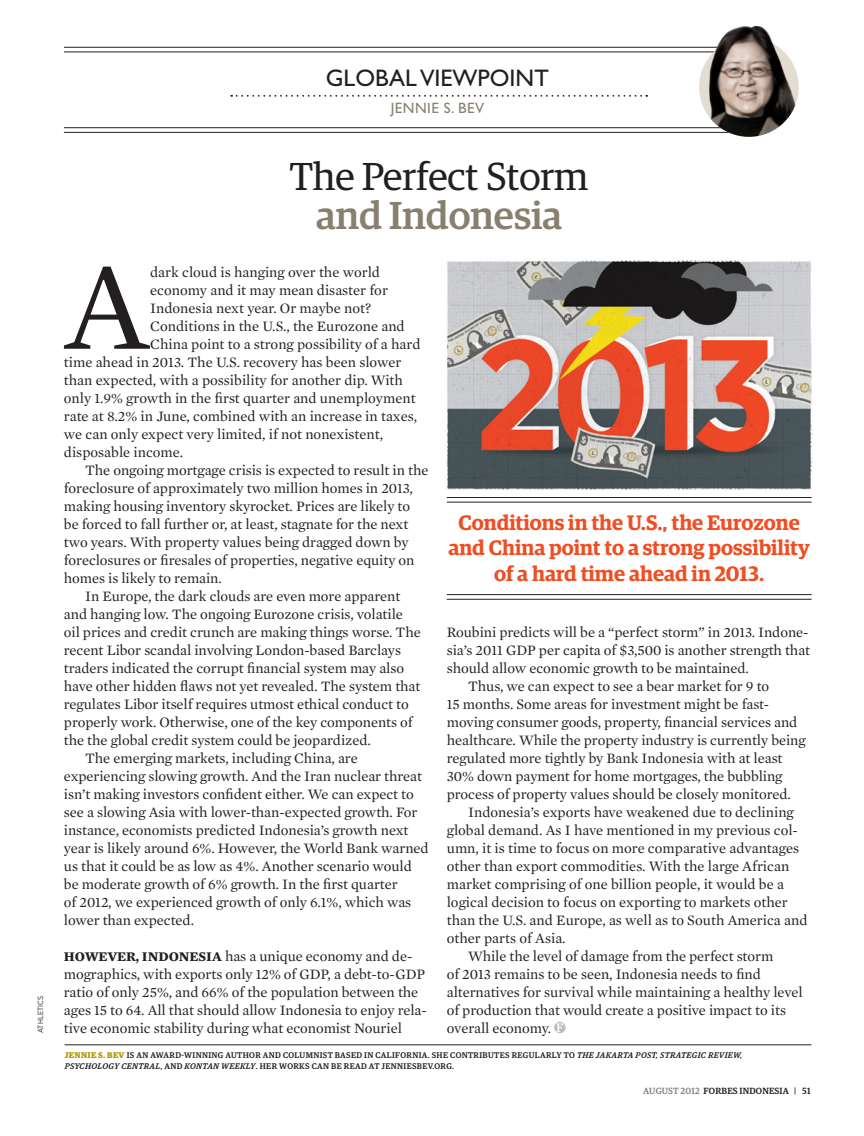
<style>
.page{position:relative;width:864px;height:1136px;background:#fff}
.page>*{position:absolute;margin:0;border:0;box-sizing:border-box;transform-origin:0 0}
.t1{font:127.65px "Mercury Text G1";color:#231f20}
.t2{font:39px "Guardian Egyp";color:#231f20}
.t3{font:500 39px "Guardian Egyp";color:#887f6f}
.t4{font:24px "Gill Sans Std";color:#231f20}
.t5{font:600 21px/25.5px "Guardian Egyp";color:#f04d22;text-align:center}
.t6{font:15px "Gill Sans Std";color:#887f6f}
.t7{font:14.7px/18px "Mercury Text G1";letter-spacing:-.005em;color:#231f20}
.t8{font:500 9px "Guardian Egyp";letter-spacing:.02em;color:#231f20}
.t9{font:500 8.25px "Guardian Egyp";letter-spacing:.045em;color:#231f20}
.t10{font:italic 500 8.25px "Guardian Egyp";letter-spacing:.045em;color:#231f20}
.t11{font:7.5px "Gotham Narrow";letter-spacing:.015em;color:#231f20}
.s1{font-weight:700;font-size:13.5px}
.s2{font-weight:700;color:#b39602}
.s3{font-style:normal}
.s4{color:#808285}
</style>
<div class="page">
<svg style="left:554px;top:1021px;width:11px;height:12px"></svg>
<hr style="left:64px;top:52px;width:704px;height:1px;background:#231f20">
<hr style="left:64px;top:47px;width:704px;height:1px;background:#231f20">
<hr style="left:64px;top:132px;width:704px;height:1px;background:#231f20">
<hr style="left:64px;top:127px;width:704px;height:1px;background:#231f20">
<hr style="left:446px;top:599px;width:365px;height:1px;background:#231f20">
<hr style="left:446px;top:594px;width:365px;height:1px;background:#231f20">
<hr style="left:446px;top:502px;width:365px;height:1px;background:#231f20">
<hr style="left:446px;top:497px;width:365px;height:1px;background:#231f20">
<img style="left:698px;top:37px;width:100px;height:100px;border-radius:50px">
<img style="left:693px;top:25px;width:106px;height:69px">
<svg style="left:231px;top:95px;width:416px;height:2px"></svg>
<hr style="left:65px;top:1044px;width:746px;height:1px;background:#231f20">
<img style="left:447px;top:260px;width:365px;height:229px">
<p class="t11" style="left:36px;top:1033px;width:38px;rotate:-90deg">athletics</p>
<h3 class="t4" style="left:326px;top:64px;width:224px">GLOBAL VIEWPOI NT</h3>
<p class="t6" style="left:390px;top:99px;width:77px">JENNIE S. BEV</p>
<h2 class="t2" style="left:290px;top:149px;width:300px">The Perfect Storm</h2>
<h2 class="t3" style="left:316px;top:187px;width:247px">AND INDONESIA</h2>
<h1 class="t1" style="left:64px;top:214px;width:88px">A</h1>
<p class="t7" style="left:150px;top:262px;width:231px">dark cloud is hanging over the world</p>
<p class="t7" style="left:150px;top:280px;width:239px">economy and it may mean disaster for</p>
<p class="t7" style="left:150px;top:298px;width:222px">Indonesia next year. Or maybe not?</p>
<p class="t7" style="left:150px;top:316px;width:256px">Conditions in the U.S., the Eurozone and</p>
<p class="t7" style="left:150px;top:334px;width:272px">China point to a strong possibility of a hard</p>
<p class="t7" style="left:64px;top:352px;width:339px">time ahead in 2013. The U.S. recovery has been slower</p>
<p class="t7" style="left:64px;top:370px;width:340px">than expected, with a possibility for another dip. With</p>
<p class="t7" style="left:64px;top:388px;width:353px">only 1.9% growth in the first quarter and unemployment</p>
<p class="t7" style="left:64px;top:406px;width:354px">rate at 8.2% in June, combined with an increase in taxes,</p>
<p class="t7" style="left:64px;top:424px;width:321px">we can only expect very limited, if not nonexistent,</p>
<p class="t7" style="left:64px;top:442px;width:121px">disposable income.</p>
<p class="t7" style="left:85px;top:460px;width:344px">The ongoing mortgage crisis is expected to result in the</p>
<p class="t7" style="left:64px;top:478px;width:350px">foreclosure of approximately two million homes in 2013,</p>
<p class="t7" style="left:64px;top:496px;width:348px">making housing inventory skyrocket. Prices are likely to</p>
<p class="t7" style="left:64px;top:514px;width:346px">be forced to fall further or, at least, stagnate for the next</p>
<p class="t7" style="left:64px;top:532px;width:346px">two years. With property values being dragged down by</p>
<p class="t7" style="left:64px;top:550px;width:352px">foreclosures or firesales of properties, negative equity on</p>
<p class="t7" style="left:64px;top:568px;width:159px">homes is likely to remain.</p>
<p class="t7" style="left:85px;top:586px;width:316px">In Europe, the dark clouds are even more apparent</p>
<p class="t7" style="left:64px;top:604px;width:340px">and hanging low. The ongoing Eurozone crisis, volatile</p>
<p class="t7" style="left:64px;top:622px;width:358px">oil prices and credit crunch are making things worse. The</p>
<p class="t7" style="left:64px;top:640px;width:338px">recent Libor scandal involving London-based Barclays</p>
<p class="t7" style="left:64px;top:658px;width:341px">traders indicated the corrupt financial system may also</p>
<p class="t7" style="left:64px;top:676px;width:358px">have other hidden flaws not yet revealed. The system that</p>
<p class="t7" style="left:64px;top:694px;width:346px">regulates Libor itself requires utmost ethical conduct to</p>
<p class="t7" style="left:64px;top:712px;width:350px">properly work. Otherwise, one of the key components of</p>
<p class="t7" style="left:64px;top:730px;width:308px">the the global credit system could be jeopardized.</p>
<p class="t7" style="left:85px;top:748px;width:274px">The emerging markets, including China, are</p>
<p class="t7" style="left:64px;top:766px;width:359px">experiencing slowing growth. And the Iran nuclear threat</p>
<p class="t7" style="left:64px;top:784px;width:351px">isn’t making investors confident either. We can expect to</p>
<p class="t7" style="left:64px;top:802px;width:355px">see a slowing Asia with lower-than-expected growth. For</p>
<p class="t7" style="left:64px;top:820px;width:346px">instance, economists predicted Indonesia’s growth next</p>
<p class="t7" style="left:64px;top:838px;width:366px">year is likely around 6%. However, the World Bank warned</p>
<p class="t7" style="left:64px;top:856px;width:349px">us that it could be as low as 4%. Another scenario would</p>
<p class="t7" style="left:64px;top:874px;width:335px">be moderate growth of 6% growth. In the first quarter</p>
<p class="t7" style="left:64px;top:892px;width:349px">of 2012, we experienced growth of only 6.1%, which was</p>
<p class="t7" style="left:64px;top:910px;width:132px">lower than expected.</p>
<p class="t7" style="left:64px;top:946px;width:364px"><span class="s1">HOWEVER, INDONESIA</span> has a unique economy and de&shy;mographics, with exports only 12% of GDP, a debt-to-GDP ratio of only 25%, and 66% of the population between the ages 15 to 64. All that should allow Indonesia to enjoy rela&shy;tive economic stability during what economist Nouriel</p>
<h3 class="t5" style="left:448px;top:508px;width:363px">Conditions in the U.S., the Eurozone and China point to a strong possibility of a hard time ahead in 2013.</h3>
<p class="t7" style="left:446px;top:622px;width:363px">Roubini predicts will be a “perfect storm” in 2013. Indone-</p>
<p class="t7" style="left:446px;top:640px;width:365px">sia’s 2011 GDP per capita of $3,500 is another strength that</p>
<p class="t7" style="left:446px;top:658px;width:303px">should allow economic growth to be maintained.</p>
<p class="t7" style="left:468px;top:676px;width:302px">Thus, we can expect to see a bear market for 9 to</p>
<p class="t7" style="left:446px;top:694px;width:324px">15 months. Some areas for investment might be fast-</p>
<p class="t7" style="left:446px;top:712px;width:352px">moving consumer goods, property, financial services and</p>
<p class="t7" style="left:446px;top:730px;width:360px">healthcare. While the property industry is currently being</p>
<p class="t7" style="left:446px;top:748px;width:337px">regulated more tightly by Bank Indonesia with at least</p>
<p class="t7" style="left:446px;top:766px;width:337px">30% down payment for home mortgages, the bubbling</p>
<p class="t7" style="left:446px;top:784px;width:345px">process of property values should be closely monitored.</p>
<p class="t7" style="left:468px;top:802px;width:327px">Indonesia’s exports have weakened due to declining</p>
<p class="t7" style="left:446px;top:820px;width:352px">global demand. As I have mentioned in my previous col-</p>
<p class="t7" style="left:446px;top:838px;width:354px">umn, it is time to focus on more comparative advantages</p>
<p class="t7" style="left:446px;top:856px;width:344px">other than export commodities. With the large African</p>
<p class="t7" style="left:446px;top:874px;width:338px">market comprising of one billion people, it would be a</p>
<p class="t7" style="left:446px;top:892px;width:342px">logical decision to focus on exporting to markets other</p>
<p class="t7" style="left:446px;top:910px;width:362px">than the U.S. and Europe, as well as to South America and</p>
<p class="t7" style="left:446px;top:928px;width:120px">other parts of Asia.</p>
<p class="t7" style="left:468px;top:946px;width:306px">While the level of damage from the perfect storm</p>
<p class="t7" style="left:446px;top:964px;width:315px">of 2013 remains to be seen, Indonesia needs to find</p>
<p class="t7" style="left:446px;top:982px;width:357px">alternatives for survival while maintaining a healthy level</p>
<p class="t7" style="left:446px;top:1000px;width:340px">of production that would create a positive impact to its</p>
<p class="t7" style="left:446px;top:1018px;width:106px">overall economy.</p>
<p class="t9" style="left:65px;top:1049px;width:185px"><span class="s2">JENNIE S. BEV</span> IS AN AWARD-WINNING AUTHOR</p>
<p class="t9" style="left:263px;top:1049px;width:139px">AND COLUMNIST BASED IN CALIFOR</p>
<p class="t9" style="left:412px;top:1049px;width:26px">NIA. SHE</p>
<p class="t10" style="left:450px;top:1049px;width:293px"><span class="s3">CONTRIBUTES RE GULARLY TO</span> THE JAKARTA POST, STRATEGIC REVIEW,</p>
<p class="t10" style="left:65px;top:1059px;width:230px">PSYCHOLOGY CENTRAL<span class="s3">, AND</span> KONTAN WEEKLY<span class="s3">. HER WORK</span></p>
<p class="t9" style="left:305px;top:1059px;width:150px">S CAN BE READ AT JENNIESBEV.ORG.</p>
<p class="t8" style="left:643px;top:1084px;width:169px"><span class="s4">AUGUST 2012</span> FORBES INDONESIA | 51</p>
</div>
